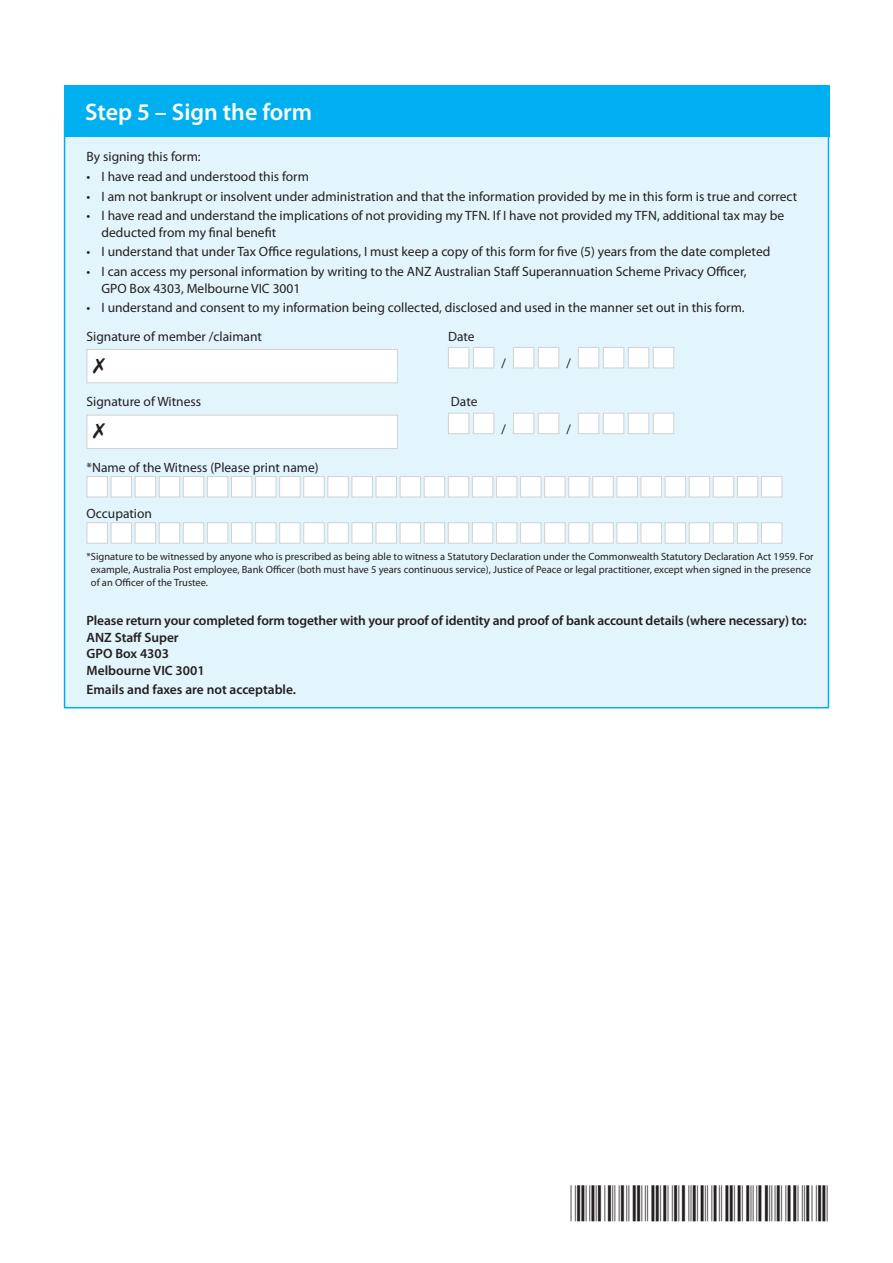
<style>
.page{position:relative;width:893px;height:1263px;background:#fff}
.page>*{position:absolute;margin:0;border:0;box-sizing:border-box;transform-origin:0 0}
.BARCODE{font:36px "C39 P24 Dm Tt";letter-spacing:.035em;color:#231f20}
.STEP_HEADING{font:600 24px "Myriad Pro";color:#fff}
.FILL_IN-BODY{font:13.5px/16.5px "Myriad Pro";color:#231f20}
.BODY_BOLD{font:600 13.5px/16.5px "Myriad Pro";letter-spacing:-.01em;color:#231f20}
.t1{font:300 13.5px "Frutiger";color:#231f20}
.FILL_IN-BODY-2{font:10.5px/12.6px "Myriad Pro";color:#231f20}
</style>
<div class="page">
<div style="left:65px;top:121px;width:763px;height:587px;background:#e2f4fc"></div>
<div style="left:87px;top:349px;width:310px;height:34px;background:#fff"></div>
<div style="left:87px;top:349px;width:311px;height:34px;border:1px solid #d1d2d4"></div>
<div style="left:448px;top:347px;width:21px;height:21px;background:#fff;border:1px solid #d1d2d4"></div>
<div style="left:473px;top:347px;width:21px;height:21px;background:#fff;border:1px solid #d1d2d4"></div>
<div style="left:513px;top:347px;width:21px;height:21px;background:#fff;border:1px solid #d1d2d4"></div>
<div style="left:538px;top:347px;width:21px;height:21px;background:#fff;border:1px solid #d1d2d4"></div>
<div style="left:578px;top:347px;width:21px;height:21px;background:#fff;border:1px solid #d1d2d4"></div>
<div style="left:603px;top:347px;width:21px;height:21px;background:#fff;border:1px solid #d1d2d4"></div>
<div style="left:628px;top:347px;width:21px;height:21px;background:#fff;border:1px solid #d1d2d4"></div>
<div style="left:653px;top:347px;width:21px;height:21px;background:#fff;border:1px solid #d1d2d4"></div>
<div style="left:87px;top:415px;width:310px;height:33px;background:#fff"></div>
<div style="left:87px;top:415px;width:311px;height:34px;border:1px solid #d1d2d4"></div>
<div style="left:448px;top:413px;width:21px;height:21px;background:#fff;border:1px solid #d1d2d4"></div>
<div style="left:473px;top:413px;width:21px;height:21px;background:#fff;border:1px solid #d1d2d4"></div>
<div style="left:513px;top:413px;width:21px;height:21px;background:#fff;border:1px solid #d1d2d4"></div>
<div style="left:538px;top:413px;width:21px;height:21px;background:#fff;border:1px solid #d1d2d4"></div>
<div style="left:578px;top:413px;width:21px;height:21px;background:#fff;border:1px solid #d1d2d4"></div>
<div style="left:603px;top:413px;width:21px;height:21px;background:#fff;border:1px solid #d1d2d4"></div>
<div style="left:628px;top:413px;width:21px;height:21px;background:#fff;border:1px solid #d1d2d4"></div>
<div style="left:653px;top:413px;width:21px;height:21px;background:#fff;border:1px solid #d1d2d4"></div>
<div style="left:87px;top:476px;width:21px;height:21px;background:#fff;border:1px solid #d1d2d4"></div>
<div style="left:111px;top:476px;width:21px;height:21px;background:#fff;border:1px solid #d1d2d4"></div>
<div style="left:135px;top:476px;width:21px;height:21px;background:#fff;border:1px solid #d1d2d4"></div>
<div style="left:159px;top:476px;width:21px;height:21px;background:#fff;border:1px solid #d1d2d4"></div>
<div style="left:183px;top:476px;width:21px;height:21px;background:#fff;border:1px solid #d1d2d4"></div>
<div style="left:207px;top:476px;width:21px;height:21px;background:#fff;border:1px solid #d1d2d4"></div>
<div style="left:231px;top:476px;width:21px;height:21px;background:#fff;border:1px solid #d1d2d4"></div>
<div style="left:255px;top:476px;width:21px;height:21px;background:#fff;border:1px solid #d1d2d4"></div>
<div style="left:279px;top:476px;width:21px;height:21px;background:#fff;border:1px solid #d1d2d4"></div>
<div style="left:303px;top:476px;width:22px;height:21px;background:#fff;border:1px solid #d1d2d4"></div>
<div style="left:327px;top:476px;width:22px;height:21px;background:#fff;border:1px solid #d1d2d4"></div>
<div style="left:352px;top:476px;width:21px;height:21px;background:#fff;border:1px solid #d1d2d4"></div>
<div style="left:376px;top:476px;width:21px;height:21px;background:#fff;border:1px solid #d1d2d4"></div>
<div style="left:400px;top:476px;width:21px;height:21px;background:#fff;border:1px solid #d1d2d4"></div>
<div style="left:424px;top:476px;width:21px;height:21px;background:#fff;border:1px solid #d1d2d4"></div>
<div style="left:448px;top:476px;width:21px;height:21px;background:#fff;border:1px solid #d1d2d4"></div>
<div style="left:472px;top:476px;width:21px;height:21px;background:#fff;border:1px solid #d1d2d4"></div>
<div style="left:496px;top:476px;width:21px;height:21px;background:#fff;border:1px solid #d1d2d4"></div>
<div style="left:520px;top:476px;width:21px;height:21px;background:#fff;border:1px solid #d1d2d4"></div>
<div style="left:544px;top:476px;width:21px;height:21px;background:#fff;border:1px solid #d1d2d4"></div>
<div style="left:568px;top:476px;width:22px;height:21px;background:#fff;border:1px solid #d1d2d4"></div>
<div style="left:592px;top:476px;width:22px;height:21px;background:#fff;border:1px solid #d1d2d4"></div>
<div style="left:616px;top:476px;width:22px;height:21px;background:#fff;border:1px solid #d1d2d4"></div>
<div style="left:641px;top:476px;width:21px;height:21px;background:#fff;border:1px solid #d1d2d4"></div>
<div style="left:665px;top:476px;width:21px;height:21px;background:#fff;border:1px solid #d1d2d4"></div>
<div style="left:689px;top:476px;width:21px;height:21px;background:#fff;border:1px solid #d1d2d4"></div>
<div style="left:713px;top:476px;width:21px;height:21px;background:#fff;border:1px solid #d1d2d4"></div>
<div style="left:737px;top:476px;width:21px;height:21px;background:#fff;border:1px solid #d1d2d4"></div>
<div style="left:761px;top:476px;width:21px;height:21px;background:#fff;border:1px solid #d1d2d4"></div>
<div style="left:87px;top:522px;width:21px;height:22px;background:#fff;border:1px solid #d1d2d4"></div>
<div style="left:111px;top:522px;width:21px;height:22px;background:#fff;border:1px solid #d1d2d4"></div>
<div style="left:135px;top:522px;width:21px;height:22px;background:#fff;border:1px solid #d1d2d4"></div>
<div style="left:159px;top:522px;width:21px;height:22px;background:#fff;border:1px solid #d1d2d4"></div>
<div style="left:183px;top:522px;width:21px;height:22px;background:#fff;border:1px solid #d1d2d4"></div>
<div style="left:207px;top:522px;width:21px;height:22px;background:#fff;border:1px solid #d1d2d4"></div>
<div style="left:231px;top:522px;width:21px;height:22px;background:#fff;border:1px solid #d1d2d4"></div>
<div style="left:255px;top:522px;width:21px;height:22px;background:#fff;border:1px solid #d1d2d4"></div>
<div style="left:279px;top:522px;width:21px;height:22px;background:#fff;border:1px solid #d1d2d4"></div>
<div style="left:303px;top:522px;width:22px;height:22px;background:#fff;border:1px solid #d1d2d4"></div>
<div style="left:327px;top:522px;width:22px;height:22px;background:#fff;border:1px solid #d1d2d4"></div>
<div style="left:352px;top:522px;width:21px;height:22px;background:#fff;border:1px solid #d1d2d4"></div>
<div style="left:376px;top:522px;width:21px;height:22px;background:#fff;border:1px solid #d1d2d4"></div>
<div style="left:400px;top:522px;width:21px;height:22px;background:#fff;border:1px solid #d1d2d4"></div>
<div style="left:424px;top:522px;width:21px;height:22px;background:#fff;border:1px solid #d1d2d4"></div>
<div style="left:448px;top:522px;width:21px;height:22px;background:#fff;border:1px solid #d1d2d4"></div>
<div style="left:472px;top:522px;width:21px;height:22px;background:#fff;border:1px solid #d1d2d4"></div>
<div style="left:496px;top:522px;width:21px;height:22px;background:#fff;border:1px solid #d1d2d4"></div>
<div style="left:520px;top:522px;width:21px;height:22px;background:#fff;border:1px solid #d1d2d4"></div>
<div style="left:544px;top:522px;width:21px;height:22px;background:#fff;border:1px solid #d1d2d4"></div>
<div style="left:568px;top:522px;width:22px;height:22px;background:#fff;border:1px solid #d1d2d4"></div>
<div style="left:592px;top:522px;width:22px;height:22px;background:#fff;border:1px solid #d1d2d4"></div>
<div style="left:616px;top:522px;width:22px;height:22px;background:#fff;border:1px solid #d1d2d4"></div>
<div style="left:641px;top:522px;width:21px;height:22px;background:#fff;border:1px solid #d1d2d4"></div>
<div style="left:665px;top:522px;width:21px;height:22px;background:#fff;border:1px solid #d1d2d4"></div>
<div style="left:689px;top:522px;width:21px;height:22px;background:#fff;border:1px solid #d1d2d4"></div>
<div style="left:713px;top:522px;width:21px;height:22px;background:#fff;border:1px solid #d1d2d4"></div>
<div style="left:737px;top:522px;width:21px;height:22px;background:#fff;border:1px solid #d1d2d4"></div>
<div style="left:761px;top:522px;width:21px;height:22px;background:#fff;border:1px solid #d1d2d4"></div>
<div style="left:64px;top:86px;width:765px;height:51px;background:#00afef"></div>
<p class="STEP_HEADING" style="left:85px;top:97px;width:229px">Step 5 – Sign the form</p>
<p class="FILL_IN-BODY" style="left:87px;top:148px;width:116px">By signing this form:</p>
<p class="FILL_IN-BODY" style="left:87px;top:168px;width:224px">• I have read and understood this form</p>
<p class="FILL_IN-BODY" style="left:87px;top:188px;width:712px">• I am not bankrupt or insolvent under administration and that the information provided by me in this form is true and correct</p>
<p class="FILL_IN-BODY" style="left:102px;top:207px;width:684px;text-indent:-15px">• I have read and understand the implications of not providing my TFN. If I have not provided my TFN, additional tax may be deducted from my final benefit</p>
<p class="FILL_IN-BODY" style="left:87px;top:243px;width:685px">• I understand that under Tax Office regulations, I must keep a copy of this form for five (5) years from the date completed</p>
<p class="FILL_IN-BODY" style="left:102px;top:263px;width:646px;text-indent:-15px">• I can access my personal information by writing to the ANZ Australian Staff Superannuation Scheme Privacy Officer,<br>GPO Box 4303, Melbourne VIC 3001</p>
<p class="FILL_IN-BODY" style="left:87px;top:299px;width:660px">• I understand and consent to my information being collected, disclosed and used in the manner set out in this form.</p>
<p class="FILL_IN-BODY" style="left:87px;top:327px;width:177px">Signature of member /claimant</p>
<p class="FILL_IN-BODY" style="left:448px;top:327px;width:28px">Date</p>
<p class="t1" style="left:502px;top:356px;width:5px">/</p>
<p class="t1" style="left:567px;top:356px;width:5px">/</p>
<p class="FILL_IN-BODY" style="left:87px;top:393px;width:116px">Signature of Witness</p>
<p class="FILL_IN-BODY" style="left:451px;top:393px;width:28px">Date</p>
<p class="t1" style="left:502px;top:422px;width:5px">/</p>
<p class="t1" style="left:567px;top:422px;width:5px">/</p>
<p class="FILL_IN-BODY" style="left:87px;top:459px;width:234px">*Name of the Witness (Please print name)</p>
<p class="FILL_IN-BODY" style="left:87px;top:505px;width:67px">Occupation</p>
<p class="FILL_IN-BODY-2" style="left:91px;top:550px;width:724px;text-indent:-4px">*Signature to be witnessed by anyone who is prescribed as being able to witness a Statutory Declaration under the Commonwealth Statutory Declaration Act 1959. For example, Australia Post employee, Bank Officer (both must have 5 years continuous service), Justice of Peace or legal practitioner, except when signed in the presence of an Officer of the Trustee.</p>
<p class="BODY_BOLD" style="left:87px;top:612px;width:722px">Please return your completed form together with your proof of identity and proof of bank account details (where necessary) to:<br>ANZ Staff Super<br>GPO Box 4303<br>Melbourne VIC 3001</p>
<p class="BODY_BOLD" style="left:87px;top:681px;width:211px">Emails and faxes are not acceptable.</p>
<p class="BARCODE" style="left:571px;top:1185px;width:260px">*SA008.A056B1*</p>
</div>
